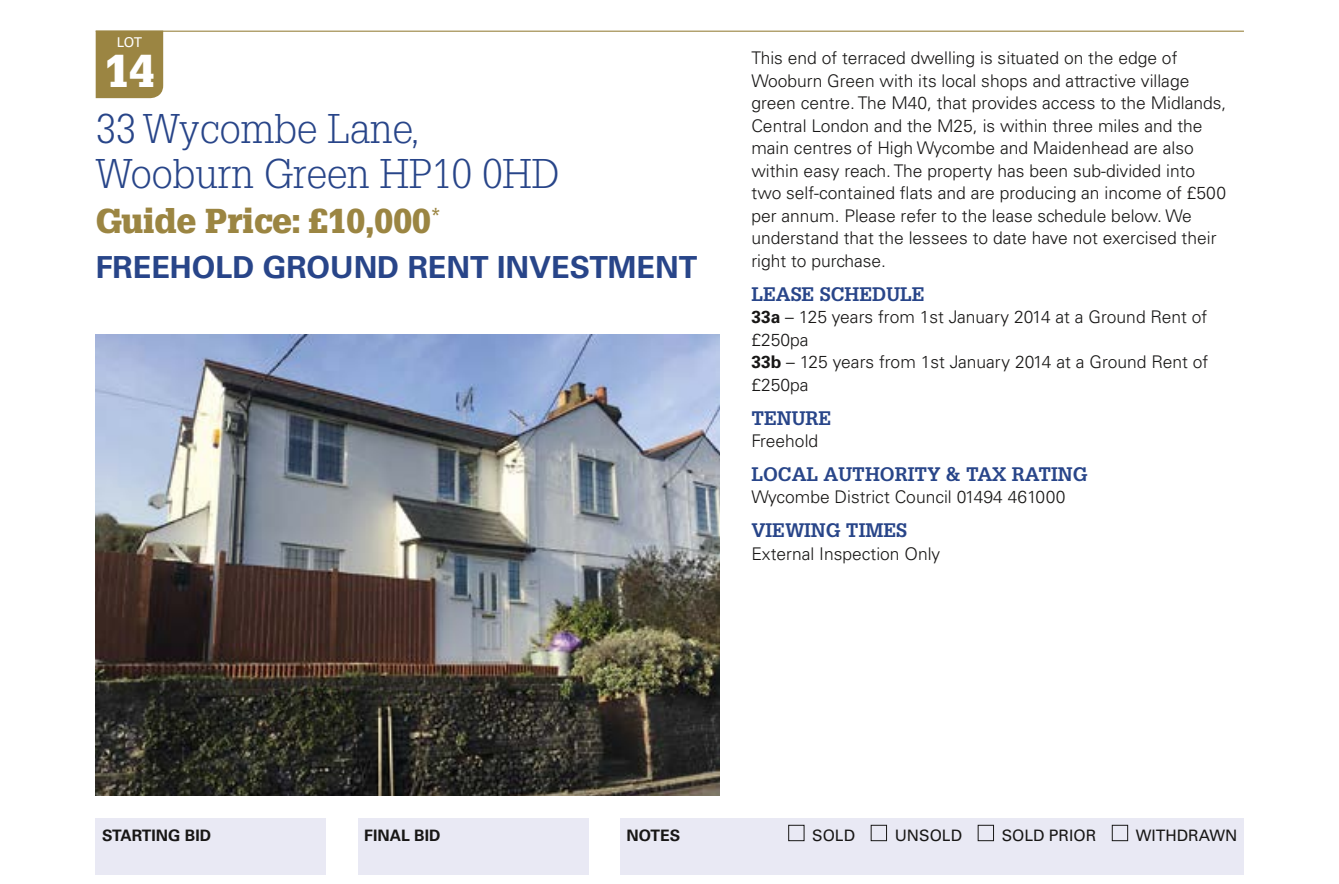
<style>
.page{position:relative;width:1339px;height:884px;background:#fff}
.page>*{position:absolute;margin:0;border:0;box-sizing:border-box;transform-origin:0 0}
.t1{font:900 45px "Glypha LT Std";color:#fff}
.t2{font:300 40.5px/45px "Glypha LT Std";color:#284589}
.t3{font:900 33.75px "Glypha LT Std";color:#9b8542}
.t4{font:700 30.38px "Univers LT Std";color:#284589}
.t5{font:700 19.12px "Glypha LT Std";color:#284589}
.t6{font:300 17.55px/22.5px "Univers LT Std";color:#181716}
.t7{font:15.75px "Univers LT Std";color:#181716}
.t8{font:700 15.75px "Univers LT Std";color:#181716}
.t9{font:13.5px "Univers LT Std";color:#fff}
.s1{font-weight:700}
</style>
<div class="page">
<hr style="left:96px;top:31px;width:1148px;height:1px;background:#9b8542">
<div style="left:96px;top:818px;width:230px;height:56px;background:#e9e9f4"></div>
<div style="left:358px;top:818px;width:230px;height:56px;background:#e9e9f4"></div>
<div style="left:620px;top:818px;width:624px;height:56px;background:#e9e9f4"></div>
<div style="left:788px;top:825px;width:16px;height:16px;border:1px solid #181716"></div>
<div style="left:871px;top:825px;width:16px;height:16px;border:1px solid #181716"></div>
<div style="left:978px;top:825px;width:16px;height:16px;border:1px solid #181716"></div>
<div style="left:1112px;top:825px;width:16px;height:16px;border:1px solid #181716"></div>
<div style="left:96px;top:32px;width:67px;height:66px;background:#9b8542"></div>
<img style="left:96px;top:334px;width:623px;height:462px">
<p class="t9" style="left:117px;top:34px;width:27px">LOT</p>
<h1 class="t1" style="left:104px;top:44px;width:52px">14</h1>
<h2 class="t2" style="left:96px;top:107px;width:465px">33 Wycombe Lane,<br>Wooburn Green HP10 0HD</h2>
<h3 class="t3" style="left:96px;top:201px;width:347px">Guide Price: £10,000<sup>*</sup></h3>
<h3 class="t4" style="left:96px;top:250px;width:603px">FREEHOLD GROUND RENT INVESTMENT</h3>
<p class="t6" style="left:751px;top:47px;width:476px">This end of terraced dwelling is situated on the edge of Wooburn Green with its local shops and attractive village green centre. The M40, that provides access to the Midlands, Central London and the M25, is within three miles and the main centres of High Wycombe and Maidenhead are also within easy reach. The property has been sub-divided into two self-contained flats and are producing an income of £500 per annum. Please refer to the lease schedule below. We understand that the lessees to date have not exercised their right to purchase.</p>
<p class="t5" style="left:751px;top:282px;width:175px">LEASE SCHEDULE</p>
<p class="t6" style="left:751px;top:306px;width:458px"><span class="s1">33a</span> – 125 years from 1st January 2014 at a Ground Rent of £250pa<br><span class="s1">33b</span> – 125 years from 1st January 2014 at a Ground Rent of £250pa</p>
<p class="t5" style="left:751px;top:406px;width:82px">TENURE</p>
<p class="t6" style="left:751px;top:429px;width:68px">Freehold</p>
<p class="t5" style="left:751px;top:462px;width:338px">LOCAL AUTHORITY &amp; TAX RATING</p>
<p class="t6" style="left:751px;top:486px;width:316px">Wycombe District Council 01494 461000</p>
<p class="t5" style="left:751px;top:518px;width:157px">VIEWING TIMES</p>
<p class="t6" style="left:751px;top:542px;width:190px">External Inspection Only</p>
<p class="t8" style="left:102px;top:826px;width:111px">STARTING BID</p>
<p class="t8" style="left:364px;top:826px;width:78px">FINAL BID</p>
<p class="t8" style="left:626px;top:826px;width:55px">NOTES</p>
<p class="t7" style="left:812px;top:826px;width:44px">SOLD</p>
<p class="t7" style="left:895px;top:826px;width:69px">UNSOLD</p>
<p class="t7" style="left:1001px;top:826px;width:96px">SOLD PRIOR</p>
<p class="t7" style="left:1136px;top:826px;width:103px">WITHDRAWN</p>
</div>
